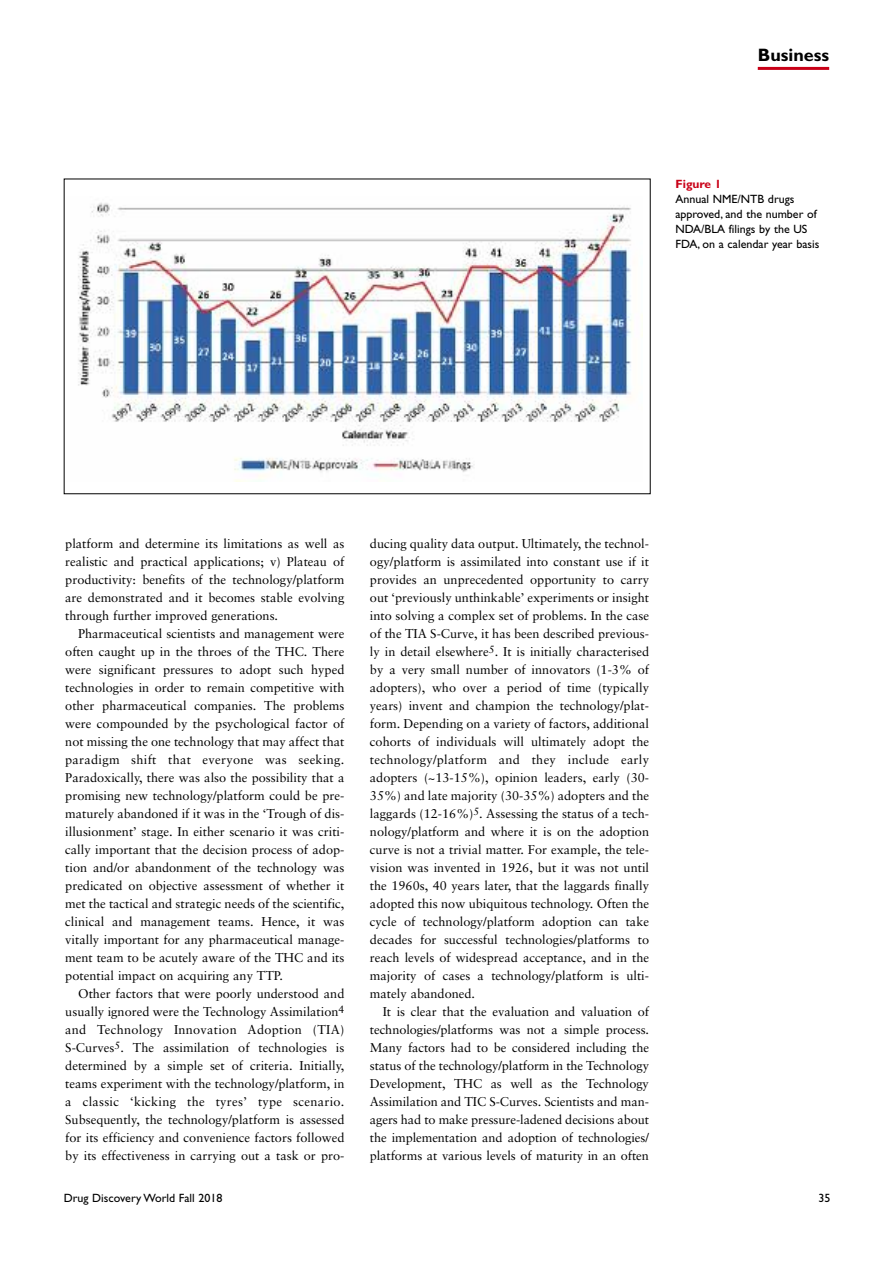
<style>
.page{position:relative;width:893px;height:1263px;background:#fff}
.page>*{position:absolute;margin:0;border:0;box-sizing:border-box;transform-origin:0 0}
.t1{font:700 18px "Gill Sans";color:#000}
.t2{font:12.75px/18px "Sabon";color:#000;text-align:justify}
.t3{font:12px/15px "Gill Sans";color:#000}
.t4{font:700 12px "Gill Sans";color:#c90017}
</style>
<div class="page">
<hr style="left:758px;top:67px;width:71px;height:3px;background:#c90017">
<img style="left:78px;top:202px;width:553px;height:279px">
<h1 class="t1" style="left:758px;top:48px;width:73px">Business</h1>
<p class="t4" style="left:675px;top:180px;width:48px">Figure 1</p>
<p class="t3" style="left:675px;top:193px;width:145px">Annual NME/NTB drugs approved, and the number of<br>NDA/BLA filings by the US<br>FDA, on a calendar year basis</p>
<p class="t2" style="left:65px;top:536px;width:281px">platform and determine its limitations as well as realistic and practical applications; v) Plateau of productivity: benefits of the technology/platform are demonstrated and it becomes stable evolving through further improved generations.</p>
<p class="t2" style="left:65px;top:626px;width:281px;text-indent:13px">Pharmaceutical scientists and management were often caught up in the throes of the THC. There were significant pressures to adopt such hyped technologies in order to remain competitive with other pharmaceutical companies. The problems were compounded by the psychological factor of not missing the one technology that may affect that paradigm shift that everyone was seeking.<br>Paradoxically, there was also the possibility that a promising new technology/platform could be pre&shy;maturely abandoned if it was in the ‘Trough of dis&shy;illusionment’ stage. In either scenario it was criti&shy;cally important that the decision process of adop&shy;tion and/or abandonment of the technology was predicated on objective assessment of whether it met the tactical and strategic needs of the scientific, clinical and management teams. Hence, it was vitally important for any pharmaceutical manage&shy;ment team to be acutely aware of the THC and its potential impact on acquiring any TTP.</p>
<p class="t2" style="left:65px;top:986px;width:281px;text-indent:13px">Other factors that were poorly understood and usually ignored were the Technology Assimilation<sup>4 </sup>and Technology Innovation Adoption (TIA)<br>S-Curves<sup>5</sup>. The assimilation of technologies is determined by a simple set of criteria. Initially, teams experiment with the technology/platform, in a classic ‘kicking the tyres’ type scenario.<br>Subsequently, the technology/platform is assessed for its efficiency and convenience factors followed by its effectiveness in carrying out a task or pro-</p>
<p class="t2" style="left:370px;top:536px;width:281px">ducing quality data output. Ultimately, the technol&shy;ogy/platform is assimilated into constant use if it provides an unprecedented opportunity to carry out ‘previously unthinkable’ experiments or insight into solving a complex set of problems. In the case of the TIA S-Curve, it has been described previous&shy;ly in detail elsewhere<sup>5</sup>. It is initially characterised by a very small number of innovators (1-3% of adopters), who over a period of time (typically years) invent and champion the technology/plat&shy;form. Depending on a variety of factors, additional cohorts of individuals will ultimately adopt the technology/platform and they include early adopters (~13-15%), opinion leaders, early (30- 35%) and late majority (30-35%) adopters and the laggards (12-16%)<sup>5</sup>. Assessing the status of a tech&shy;nology/platform and where it is on the adoption curve is not a trivial matter. For example, the tele&shy;vision was invented in 1926, but it was not until the 1960s, 40 years later, that the laggards finally adopted this now ubiquitous technology. Often the cycle of technology/platform adoption can take decades for successful technologies/platforms to reach levels of widespread acceptance, and in the majority of cases a technology/platform is ulti&shy;mately abandoned.</p>
<p class="t2" style="left:370px;top:1004px;width:281px;text-indent:13px">It is clear that the evaluation and valuation of technologies/platforms was not a simple process.<br>Many factors had to be considered including the status of the technology/platform in the Technology Development, THC as well as the Technology Assimilation and TIC S-Curves. Scientists and man&shy;agers had to make pressure-ladened decisions about the implementation and adoption of technologies/ platforms at various levels of maturity in an often</p>
<p class="t3" style="left:64px;top:1191px;width:160px">Drug Discovery World Fall 2018</p>
<p class="t3" style="left:818px;top:1191px;width:13px">35</p>
</div>
